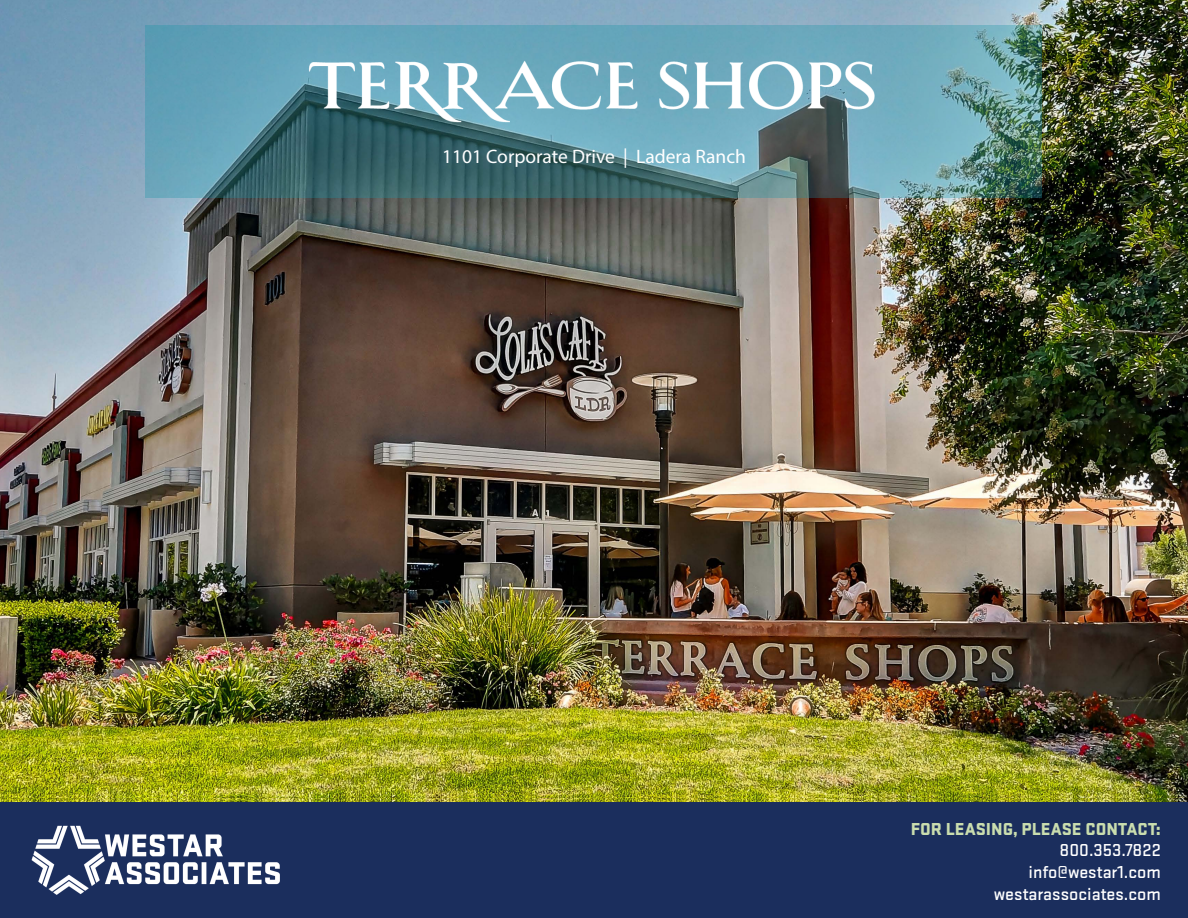
<style>
.page{position:relative;width:1188px;height:918px;background:#fff}
.page>*{position:absolute;margin:0;border:0;box-sizing:border-box;transform-origin:0 0}
.t1{font:19.5px "Myriad Pro";color:#fff}
.t2{font:500 18px "Stratum 2";color:#fff}
.t3{font:900 18px "Stratum 2";color:#caddae}
</style>
<div class="page">
<div style="left:0;top:802px;width:1188px;height:116px;background:#1b2e5d"></div>
<img style="left:0;top:0;width:1188px;height:798px">
<img style="left:31px;top:825px;width:249px;height:70px">
<svg style="left:146px;top:26px;width:896px;height:172px;background:#588b95"></svg>
<img style="left:206px;top:53px;width:776px;height:77px">
<p class="t1" style="left:442px;top:144px;width:305px">1101 Corporate Drive | Ladera Ranch</p>
<p class="t3" style="left:911px;top:816px;width:252px">FOR LEASING, PLEASE CONTACT:</p>
<p class="t2" style="left:1060px;top:838px;width:103px">800.353.7822</p>
<p class="t2" style="left:1028px;top:860px;width:134px">info@westar1.com</p>
<p class="t2" style="left:994px;top:881px;width:169px">westarassociates.com</p>
</div>
